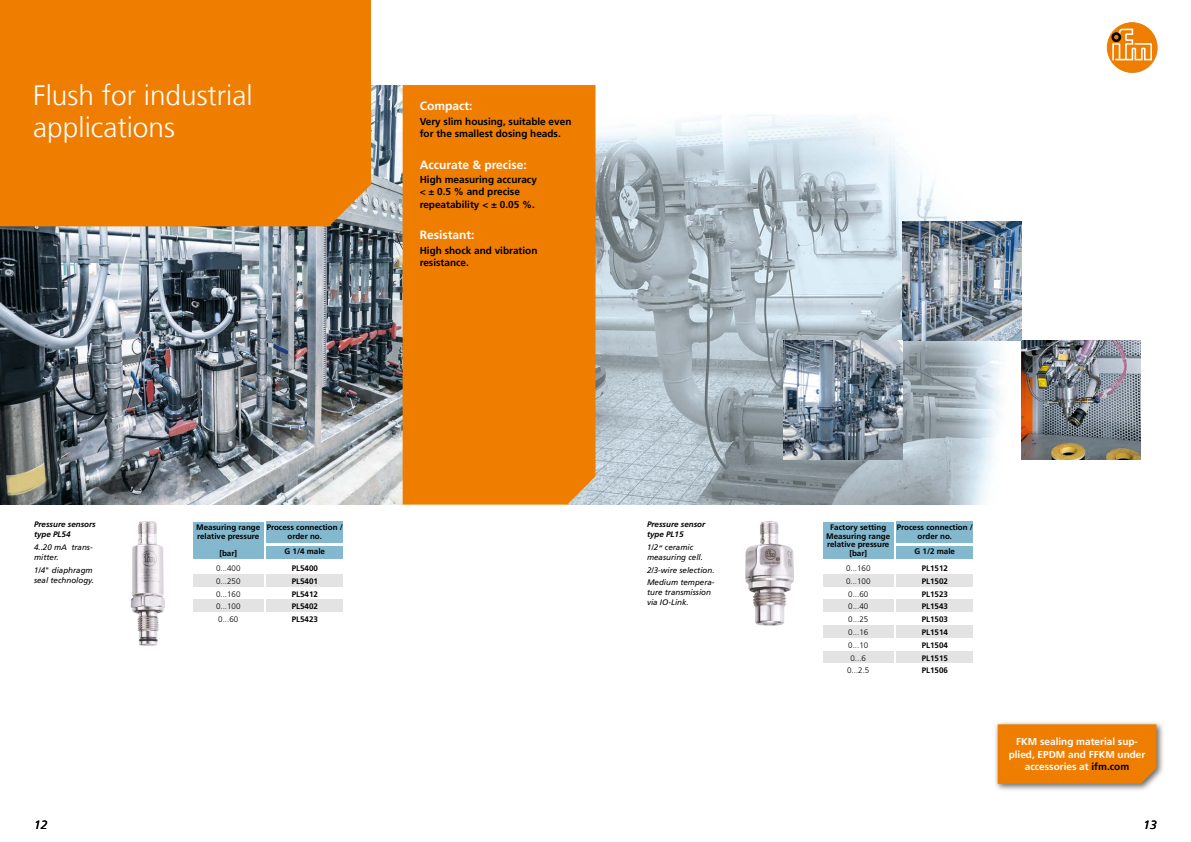
<style>
.page{position:relative;width:1191px;height:842px;background:#fff}
.page>*{position:absolute;margin:0;border:0;box-sizing:border-box;transform-origin:0 0}
.Br__Headline_Titel_l{font:300 28px/32px "Frutiger LT Com";color:#fff}
.Br__Bodytext_12Pt{font:700 12px "Frutiger LT Com";color:#fff}
.t1{font:italic 12px "Frutiger LT Com";color:#000}
.Br__Bodytext_10Pt{font:700 10px/12.8px "Frutiger LT Com";color:#000}
.Br__Bodytext_10Pt-2{font:700 10px/12.8px "Frutiger LT Com";color:#fff;text-align:center}
.Kopftext_Tabelle{font:700 8px/8.5px "Frutiger LT Com";color:#000;text-align:center}
.Tabellentext{font:300 8px "Frutiger LT Com";color:#000}
.Br__Bildtext_linksbd{font:italic 8px/9.9px "Frutiger LT Com";color:#000}
.Bestellnummer{font:700 8px "Frutiger LT Com";color:#000}
.Br__Headline_Bildtex{font:italic 700 8px/9.9px "Frutiger LT Com";color:#000}
.Br__Headline_Bildtex-2{font:italic 8px/9.9px "Frutiger LT Com";color:#000}
.s1{color:#000}
</style>
<div class="page">
<img style="left:595px;top:105px;width:428px;height:400px">
<img style="left:0;top:85px;width:403px;height:420px">
<div style="left:403px;top:85px;width:192px;height:420px;background:#ef7d00"></div>
<div style="left:193px;top:522px;width:71px;height:36px;background:#84b8ce"></div>
<div style="left:193px;top:574px;width:71px;height:13px;background:#e3e3e3"></div>
<div style="left:266px;top:574px;width:77px;height:13px;background:#e3e3e3"></div>
<div style="left:193px;top:600px;width:71px;height:12px;background:#e3e3e3"></div>
<div style="left:266px;top:600px;width:77px;height:12px;background:#e3e3e3"></div>
<div style="left:266px;top:522px;width:77px;height:21px;background:#84b8ce"></div>
<div style="left:266px;top:546px;width:77px;height:12px;background:#84b8ce"></div>
<img style="left:130px;top:521px;width:35px;height:125px">
<div style="left:1107px;top:23px;width:50px;height:49px;background:#ef7d00;border-radius:50%"></div>
<div style="left:1107px;top:23px;width:50px;height:49px;border:1px solid #ef7d00;border-radius:50%"></div>
<svg style="left:1111px;top:29px;width:41px;height:31px"></svg>
<div style="left:823px;top:574px;width:70px;height:13px;background:#e3e3e3"></div>
<div style="left:896px;top:574px;width:77px;height:13px;background:#e3e3e3"></div>
<div style="left:823px;top:600px;width:70px;height:12px;background:#e3e3e3"></div>
<div style="left:896px;top:600px;width:77px;height:12px;background:#e3e3e3"></div>
<div style="left:823px;top:651px;width:70px;height:12px;background:#e3e3e3"></div>
<div style="left:896px;top:651px;width:77px;height:12px;background:#e3e3e3"></div>
<div style="left:823px;top:522px;width:70px;height:36px;background:#84b8ce"></div>
<div style="left:896px;top:522px;width:77px;height:21px;background:#84b8ce"></div>
<div style="left:896px;top:546px;width:77px;height:12px;background:#84b8ce"></div>
<img style="left:1021px;top:340px;width:119px;height:119px">
<img style="left:902px;top:221px;width:119px;height:119px">
<img style="left:783px;top:340px;width:119px;height:119px">
<img style="left:745px;top:521px;width:49px;height:105px">
<div style="left:0;top:0;width:371px;height:226px;background:#ef7d00"></div>
<div style="left:993px;top:720px;width:171px;height:72px;background:#000;opacity:.6"></div>
<div style="left:997px;top:724px;width:159px;height:60px;background:#ef7d00"></div>
<div style="left:823px;top:625px;width:70px;height:13px;background:#e3e3e3"></div>
<div style="left:896px;top:625px;width:77px;height:13px;background:#e3e3e3"></div>
<p class="Br__Headline_Titel_l" style="left:33px;top:79px;width:221px">Flush for industrial applications</p>
<p class="Br__Bodytext_12Pt" style="left:420px;top:99px;width:54px">Compact:</p>
<p class="Br__Bodytext_10Pt" style="left:420px;top:115px;width:153px">Very slim housing, suitable even for the smallest dosing heads.</p>
<p class="Br__Bodytext_12Pt" style="left:420px;top:157px;width:109px">Accurate &amp; precise:</p>
<p class="Br__Bodytext_10Pt" style="left:420px;top:173px;width:119px">High measuring accuracy &lt; ± 0.5 % and precise repeatability &lt; ± 0.05 %.</p>
<p class="Br__Bodytext_12Pt" style="left:420px;top:228px;width:56px">Resistant:</p>
<p class="Br__Bodytext_10Pt" style="left:420px;top:244px;width:119px">High shock and vibration resistance.</p>
<p class="Br__Headline_Bildtex" style="left:34px;top:519px;width:63px">Pressure sensors type PL54</p>
<p class="Br__Headline_Bildtex-2" style="left:34px;top:542px;width:60px">4..20 mA trans&shy;mitter.</p>
<p class="Br__Bildtext_linksbd" style="left:34px;top:565px;width:61px">1/4" diaphragm seal technology.</p>
<p class="Kopftext_Tabelle" style="left:196px;top:523px;width:66px;text-align:left">Measuring range relative pressure</p>
<p class="Kopftext_Tabelle" style="left:219px;top:549px;width:19px">[bar]</p>
<p class="Tabellentext" style="left:216px;top:576px;width:26px">0...250</p>
<p class="Bestellnummer" style="left:292px;top:576px;width:28px">PL5401</p>
<p class="Tabellentext" style="left:216px;top:589px;width:26px">0...160</p>
<p class="Bestellnummer" style="left:292px;top:589px;width:28px">PL5412</p>
<p class="Tabellentext" style="left:216px;top:602px;width:26px">0...100</p>
<p class="Bestellnummer" style="left:292px;top:602px;width:28px">PL5402</p>
<p class="Tabellentext" style="left:218px;top:615px;width:22px">0...60</p>
<p class="Bestellnummer" style="left:292px;top:615px;width:28px">PL5423</p>
<p class="Kopftext_Tabelle" style="left:267px;top:523px;width:78px">Process connection / order no.</p>
<p class="Kopftext_Tabelle" style="left:284px;top:547px;width:42px">G 1/4 male</p>
<p class="Tabellentext" style="left:216px;top:564px;width:26px">0...400</p>
<p class="Bestellnummer" style="left:292px;top:564px;width:28px">PL5400</p>
<p class="Br__Headline_Bildtex" style="left:647px;top:519px;width:60px">Pressure sensor type PL15</p>
<p class="Br__Headline_Bildtex-2" style="left:647px;top:542px;width:58px">1/2“ ceramic measuring cell.</p>
<p class="Br__Bildtext_linksbd" style="left:647px;top:565px;width:69px">2/3-wire selection.</p>
<p class="Br__Bildtext_linksbd" style="left:647px;top:578px;width:69px">Medium tempera&shy;ture transmission via IO-Link.</p>
<p class="Tabellentext" style="left:846px;top:576px;width:26px">0...100</p>
<p class="Bestellnummer" style="left:921px;top:576px;width:28px">PL1502</p>
<p class="Kopftext_Tabelle" style="left:830px;top:523px;width:58px">Factory setting</p>
<p class="Kopftext_Tabelle" style="left:826px;top:532px;width:66px">Measuring range relative pressure [bar]</p>
<p class="Kopftext_Tabelle" style="left:896px;top:523px;width:78px">Process connection / order no.</p>
<p class="Kopftext_Tabelle" style="left:914px;top:547px;width:42px">G 1/2 male</p>
<p class="Tabellentext" style="left:846px;top:564px;width:26px">0...160</p>
<p class="Bestellnummer" style="left:921px;top:564px;width:28px">PL1512</p>
<p class="Tabellentext" style="left:848px;top:589px;width:22px">0...60</p>
<p class="Bestellnummer" style="left:921px;top:589px;width:28px">PL1523</p>
<p class="Tabellentext" style="left:848px;top:602px;width:22px">0...40</p>
<p class="Bestellnummer" style="left:921px;top:602px;width:28px">PL1543</p>
<p class="Tabellentext" style="left:848px;top:615px;width:22px">0...25</p>
<p class="Bestellnummer" style="left:921px;top:615px;width:28px">PL1503</p>
<p class="Tabellentext" style="left:848px;top:628px;width:22px">0...16</p>
<p class="Bestellnummer" style="left:921px;top:627px;width:28px">PL1514</p>
<p class="Tabellentext" style="left:848px;top:640px;width:22px">0...10</p>
<p class="Bestellnummer" style="left:921px;top:640px;width:28px">PL1504</p>
<p class="Tabellentext" style="left:850px;top:653px;width:17px">0...6</p>
<p class="Bestellnummer" style="left:921px;top:653px;width:28px">PL1515</p>
<p class="Tabellentext" style="left:847px;top:666px;width:24px">0...2.5</p>
<p class="Bestellnummer" style="left:921px;top:666px;width:28px">PL1506</p>
<p class="Br__Bodytext_10Pt-2" style="left:1008px;top:735px;width:138px">FKM sealing material sup&shy;plied, EPDM and FFKM under accessories at <span class="s1">ifm.com</span></p>
<h2 class="t1" style="left:34px;top:818px;width:15px">12</h2>
<h2 class="t1" style="left:1143px;top:818px;width:15px">13</h2>
</div>
